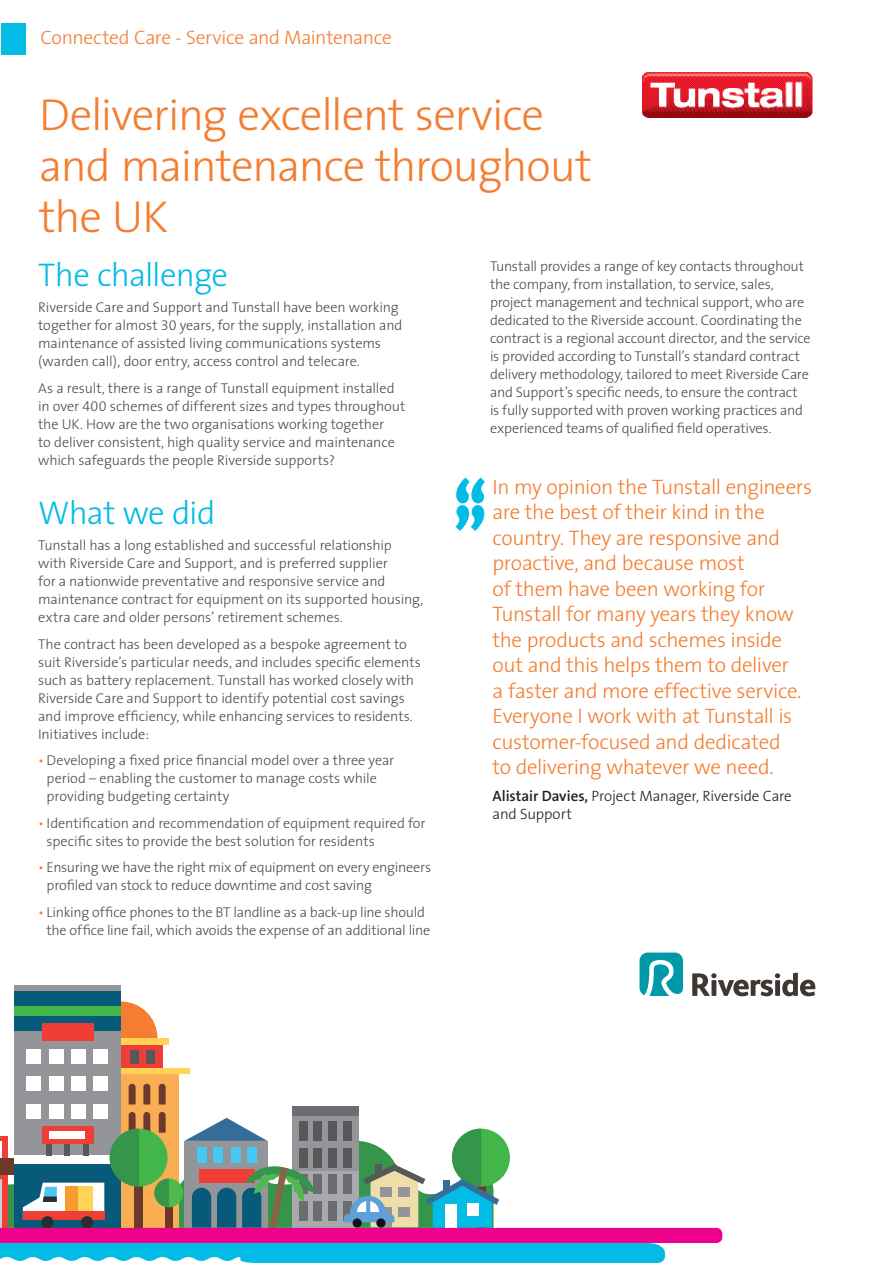
<style>
.page{position:relative;width:893px;height:1263px;background:#fff}
.page>*{position:absolute;margin:0;border:0;box-sizing:border-box;transform-origin:0 0}
._03_Main_Headings_Li{font:300 45px/51px "The Sans";letter-spacing:-.025em;color:#f47d31}
._03_Main_Headings_Li-2{font:300 33px "The Sans";letter-spacing:-.025em;color:#02bce5}
.t1{font:300 21px/25.5px "The Sans";letter-spacing:-.015em;color:#f47d31}
._00_Section_heading{font:300 19.5px "The Sans";letter-spacing:-.015em;color:#f47d31}
._02_Quote_Author_BOL{font:300 15px/18px "The Sans B W3";letter-spacing:-.01em;color:#231f20}
._04_Intro_Pink{font:300 14.25px/18px "The Sans";letter-spacing:-.01em;color:#4b4c4d}
._05_Bullets_Black{font:300 14.25px/18px "The Sans";letter-spacing:-.015em;color:#4b4c4d}
.s1{font-family:"The Sans Light Expert";font-weight:400}
.s2{color:#f47d31}
.s3{font-family:"The Sans B W6";font-weight:600}
</style>
<div class="page">
<svg style="left:455px;top:477px;width:30px;height:54px"></svg>
<img style="left:643px;top:72px;width:169px;height:45px">
<div style="left:121px;top:1044px;width:42px;height:29px;background:#ee3e35"></div>
<div style="left:121px;top:1073px;width:58px;height:154px;background:#faae53"></div>
<svg style="left:121px;top:1001px;width:36px;height:37px"></svg>
<div style="left:121px;top:1067px;width:69px;height:6px;background:#fed356"></div>
<div style="left:121px;top:1038px;width:48px;height:6px;background:#fed356"></div>
<div style="left:146px;top:1050px;width:8px;height:14px;background:#57585a"></div>
<div style="left:130px;top:1050px;width:9px;height:14px;background:#57585a"></div>
<svg style="left:159px;top:1084px;width:7px;height:20px"></svg>
<svg style="left:143px;top:1084px;width:7px;height:20px"></svg>
<svg style="left:129px;top:1084px;width:7px;height:20px"></svg>
<div style="left:292px;top:1106px;width:66px;height:10px;background:#6c6d70"></div>
<div style="left:14px;top:985px;width:107px;height:243px;background:#939598"></div>
<div style="left:14px;top:991px;width:107px;height:15px;background:#075a79"></div>
<div style="left:14px;top:1006px;width:107px;height:16px;background:#42b649"></div>
<div style="left:14px;top:1016px;width:107px;height:15px;background:#075a79"></div>
<div style="left:42px;top:1024px;width:51px;height:17px;background:#ee3e35"></div>
<div style="left:26px;top:1049px;width:15px;height:15px;background:#fff"></div>
<div style="left:49px;top:1049px;width:15px;height:15px;background:#fff"></div>
<div style="left:71px;top:1049px;width:14px;height:15px;background:#fff"></div>
<div style="left:94px;top:1049px;width:14px;height:15px;background:#fff"></div>
<div style="left:26px;top:1076px;width:15px;height:15px;background:#fff"></div>
<div style="left:49px;top:1076px;width:15px;height:15px;background:#fff"></div>
<div style="left:71px;top:1076px;width:14px;height:15px;background:#fff"></div>
<div style="left:94px;top:1076px;width:14px;height:15px;background:#fff"></div>
<div style="left:26px;top:1104px;width:15px;height:14px;background:#fff"></div>
<div style="left:49px;top:1104px;width:15px;height:14px;background:#fff"></div>
<div style="left:71px;top:1104px;width:14px;height:14px;background:#fff"></div>
<div style="left:94px;top:1104px;width:14px;height:14px;background:#fff"></div>
<svg style="left:0;top:1112px;width:722px;height:151px"></svg>
<svg style="left:692px;top:972px;width:123px;height:24px"></svg>
<svg style="left:639px;top:952px;width:44px;height:44px"></svg>
<div style="left:1px;top:23px;width:25px;height:31px;background:#02bce5"></div>
<p class="_00_Section_heading" style="left:40px;top:21px;width:353px">Connected Care - Service and Maintenance</p>
<p class="_03_Main_Headings_Li" style="left:39px;top:88px;width:554px">Delivering excellent service and maintenance throughout the UK</p>
<p class="_03_Main_Headings_Li-2" style="left:38px;top:247px;width:192px">The challenge</p>
<p class="_04_Intro_Pink" style="left:38px;top:298px;width:366px">Riverside Care and Support and Tunstall have been working together for almost <span class="s1">30</span> years, for the supply, installation and maintenance of assisted living communications systems (warden call), door entry, access control and telecare.</p>
<p class="_04_Intro_Pink" style="left:38px;top:378px;width:369px">As a result, there is a range of Tunstall equipment installed in over <span class="s1">400</span> schemes of different sizes and types throughout the UK. How are the two organisations working together<br>to deliver consistent, high quality service and maintenance which safeguards the people Riverside supports?</p>
<p class="_03_Main_Headings_Li-2" style="left:38px;top:485px;width:179px">What we did</p>
<p class="_04_Intro_Pink" style="left:38px;top:536px;width:387px">Tunstall has a long established and successful relationship with Riverside Care and Support, and is preferred supplier<br>for a nationwide preventative and responsive service and maintenance contract for equipment on its supported housing, extra care and older persons’ retirement schemes.</p>
<p class="_04_Intro_Pink" style="left:38px;top:634px;width:384px">The contract has been developed as a bespoke agreement to suit Riverside’s particular needs, and includes specific elements such as battery replacement. Tunstall has worked closely with Riverside Care and Support to identify potential cost savings and improve efficiency, while enhancing services to residents.<br>Initiatives include:</p>
<p class="_04_Intro_Pink" style="left:47px;top:751px;width:349px;text-indent:-8px"><span class="s2">•</span> Developing a fixed price financial model over a three year period – enabling the customer to manage costs while providing budgeting certainty</p>
<p class="_04_Intro_Pink" style="left:47px;top:813px;width:380px;text-indent:-8px"><span class="s2">•</span> Identification and recommendation of equipment required for specific sites to provide the best solution for residents</p>
<p class="_04_Intro_Pink" style="left:47px;top:858px;width:386px;text-indent:-8px"><span class="s2">•</span> Ensuring we have the right mix of equipment on every engineers profiled van stock to reduce downtime and cost saving</p>
<p class="_04_Intro_Pink" style="left:38px;top:902px;width:394px;text-align:center"><span class="s2">•</span> Linking office phones to the BT landline as a back-up line should the office line fail, which avoids the expense of an additional line</p>
<p class="_05_Bullets_Black" style="left:490px;top:257px;width:322px">Tunstall provides a range of key contacts throughout the company, from installation, to service, sales, project management and technical support, who are dedicated to the Riverside account. Coordinating the contract is a regional account director, and the service is provided according to Tunstall’s standard contract delivery methodology, tailored to meet Riverside Care and Support’s specific needs, to ensure the contract is fully supported with proven working practices and experienced teams of qualified field operatives.</p>
<p class="t1" style="left:493px;top:473px;width:321px">In my opinion the Tunstall engineers are the best of their kind in the country. They are responsive and proactive, and because most<br>of them have been working for<br>Tunstall for many years they know the products and schemes inside out and this helps them to deliver<br>a faster and more effective service.<br>Everyone I work with at Tunstall is customer-focused and dedicated<br>to delivering whatever we need.</p>
<p class="_02_Quote_Author_BOL" style="left:493px;top:787px;width:301px"><span class="s3">Alistair Davies,</span> Project Manager, Riverside Care and Support</p>
</div>
